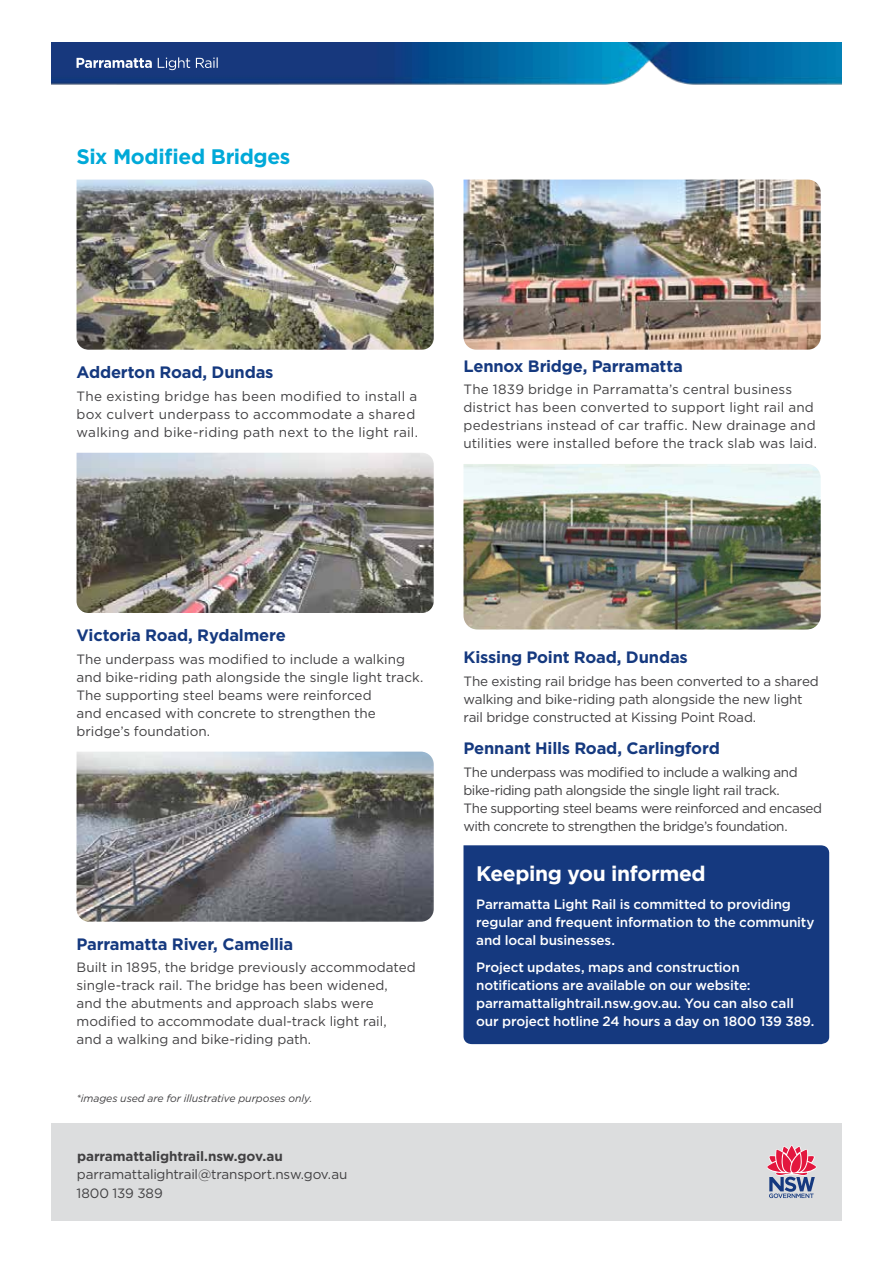
<style>
.page{position:relative;width:893px;height:1263px;background:#fff}
.page>*{position:absolute;margin:0;border:0;box-sizing:border-box;transform-origin:0 0}
.Body_Copy{font:700 21px "Gotham";letter-spacing:-.015em;color:#00a9d8}
.Heading_2_in_blue_bo{font:700 21px "Gotham";letter-spacing:-.02em;color:#fff}
.Heading_5{font:700 16.5px "Gotham";letter-spacing:-.015em;color:#15397f}
.Body_Copy-2{font:13.5px/18px "Gotham";color:#414042}
.Body_Copy_on_dark{font:500 13.5px/18px "Gotham";letter-spacing:-.01em;color:#fff}
.Body_Copy-3{font:13.5px/18px "Gotham";letter-spacing:-.035em;color:#414042}
.Body_Copy-4{font:13.5px/18px "Gotham";letter-spacing:.02em;color:#414042}
.t1{font:700 13.5px "Gotham";letter-spacing:-.01em;color:#414042}
.Body_Copy-5{font:italic 10.5px "Gotham";letter-spacing:-.01em;color:#414042}
</style>
<div class="page">
<img style="left:77px;top:180px;width:357px;height:170px">
<img style="left:77px;top:453px;width:357px;height:160px">
<img style="left:77px;top:752px;width:357px;height:170px">
<img style="left:463px;top:180px;width:358px;height:170px">
<img style="left:463px;top:464px;width:358px;height:165px">
<div style="left:463px;top:845px;width:366px;height:199px;background:#15397f"></div>
<div style="left:51px;top:1123px;width:791px;height:97px;background:#dcddde"></div>
<svg style="left:767px;top:1145px;width:49px;height:53px"></svg>
<img style="left:51px;top:43px;width:791px;height:42px">
<svg style="left:77px;top:57px;width:141px;height:13px;background:#5971a2"></svg>
<p class="Body_Copy" style="left:77px;top:142px;width:215px">Six Modified Bridges</p>
<p class="Heading_5" style="left:77px;top:362px;width:198px">Adderton Road, Dundas</p>
<p class="Body_Copy-4" style="left:77px;top:387px;width:343px">The existing bridge has been modified to install a box culvert underpass to accommodate a shared walking and bike-riding path next to the light rail.</p>
<p class="Heading_5" style="left:463px;top:355px;width:221px">Lennox Bridge, Parramatta</p>
<p class="Body_Copy-2" style="left:463px;top:380px;width:355px">The 1839 bridge in Parramatta’s central business district has been converted to support light rail and pedestrians instead of car traffic. New drainage and utilities were installed before the track slab was laid.</p>
<p class="Heading_5" style="left:77px;top:624px;width:211px">Victoria Road, Rydalmere</p>
<p class="Body_Copy-2" style="left:77px;top:649px;width:348px">The underpass was modified to include a walking and bike-riding path alongside the single light track.<br>The supporting steel beams were reinforced<br>and encased with concrete to strengthen the bridge’s foundation.</p>
<p class="Heading_5" style="left:77px;top:933px;width:218px">Parramatta River, Camellia</p>
<p class="Body_Copy-2" style="left:77px;top:958px;width:341px">Built in 1895, the bridge previously accommodated single-track rail. The bridge has been widened, and the abutments and approach slabs were modified to accommodate dual-track light rail,<br>and a walking and bike-riding path.</p>
<p class="Body_Copy-5" style="left:77px;top:1092px;width:237px">*images used are for illustrative purposes only.</p>
<p class="t1" style="left:77px;top:1147px;width:207px">parramattalightrail.nsw.gov.au</p>
<p class="Body_Copy-2" style="left:76px;top:1165px;width:272px">parramattalightrail@transport.nsw.gov.au<br>1800 139 389</p>
<p class="Heading_5" style="left:463px;top:647px;width:226px">Kissing Point Road, Dundas</p>
<p class="Body_Copy-2" style="left:463px;top:672px;width:357px">The existing rail bridge has been converted to a shared walking and bike-riding path alongside the new light rail bridge constructed at Kissing Point Road.</p>
<p class="Heading_5" style="left:463px;top:737px;width:258px">Pennant Hills Road, Carlingford</p>
<p class="Body_Copy-3" style="left:463px;top:762px;width:360px">The underpass was modified to include a walking and bike-riding path alongside the single light rail track.<br>The supporting steel beams were reinforced and encased with concrete to strengthen the bridge’s foundation.</p>
<p class="Heading_2_in_blue_bo" style="left:476px;top:859px;width:231px">Keeping you informed</p>
<p class="Body_Copy_on_dark" style="left:476px;top:895px;width:340px">Parramatta Light Rail is committed to providing regular and frequent information to the community and local businesses.</p>
<p class="Body_Copy_on_dark" style="left:476px;top:958px;width:340px">Project updates, maps and construction notifications are available on our website: parramattalightrail.nsw.gov.au. You can also call our project hotline 24 hours a day on 1800 139 389.</p>
</div>
